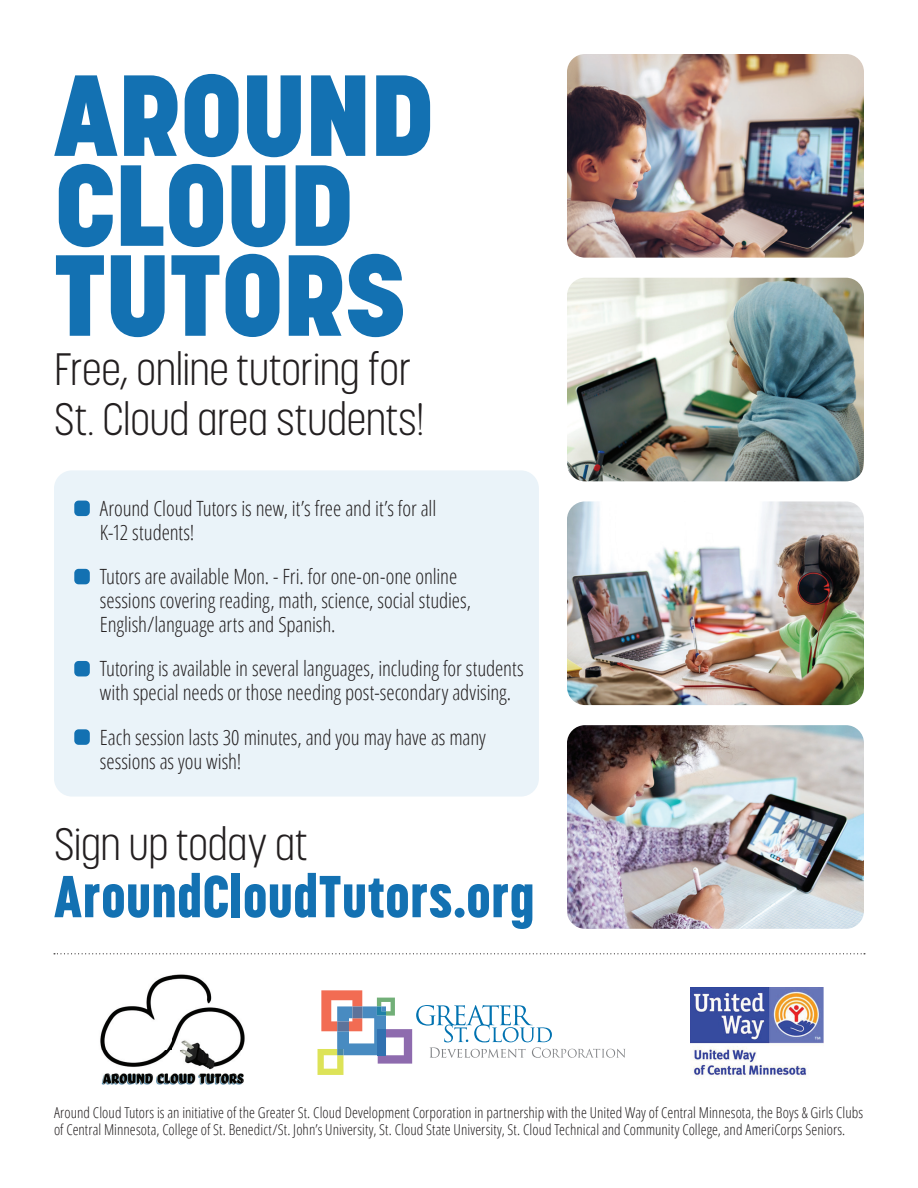
<style>
.page{position:relative;width:918px;height:1188px;background:#fff}
.page>*{position:absolute;margin:0;border:0;box-sizing:border-box;transform-origin:0 0}
.t1{font:800 114px/90px "Korolev";letter-spacing:-.015em;color:#1371b2}
.t2{font:800 58.5px "Korolev Condensed";letter-spacing:-.005em;color:#1371b2}
.t3{font:300 45px/49.5px "Korolev Condensed";letter-spacing:-.01em;color:#231f20}
.t4{font:300 condensed 21px/24px "Open Sans";letter-spacing:-.005em;color:#231f20}
.t5{font:300 condensed 15px/16.5px "Open Sans";letter-spacing:.005em;color:#231f20}
</style>
<div class="page">
<div style="left:54px;top:470px;width:485px;height:327px;background:#eaf3f9;border-radius:18px"></div>
<img style="left:567px;top:54px;width:297px;height:204px">
<img style="left:567px;top:501px;width:297px;height:204px">
<img style="left:567px;top:278px;width:297px;height:203px">
<img style="left:567px;top:725px;width:297px;height:204px">
<div style="left:74px;top:501px;width:16px;height:15px;background:#1371b2;border-radius:4px"></div>
<div style="left:74px;top:569px;width:16px;height:15px;background:#1371b2;border-radius:4px"></div>
<div style="left:74px;top:661px;width:16px;height:15px;background:#1371b2;border-radius:4px"></div>
<div style="left:74px;top:729px;width:16px;height:16px;background:#1371b2;border-radius:4px"></div>
<img style="left:691px;top:987px;width:133px;height:92px">
<img style="left:100px;top:974px;width:145px;height:111px">
<svg style="left:318px;top:990px;width:307px;height:85px"></svg>
<svg style="left:54px;top:953px;width:811px;height:1px"></svg>
<h1 class="t1" style="left:54px;top:71px;width:383px">AROUND<br>CLOUD<br>TUTORS</h1>
<h3 class="t3" style="left:54px;top:345px;width:372px">Free, online tutoring for<br>St. Cloud area students!</h3>
<p class="t4" style="left:100px;top:496px;width:338px">Around Cloud Tutors is new, it’s free and it’s for all<br>K-12 students!</p>
<p class="t4" style="left:100px;top:564px;width:373px">Tutors are available Mon. - Fri. for one-on-one online sessions covering reading, math, science, social studies,<br>English/language arts and Spanish.</p>
<p class="t4" style="left:100px;top:656px;width:425px">Tutoring is available in several languages, including for students with special needs or those needing post-secondary advising.</p>
<p class="t4" style="left:100px;top:724px;width:388px">Each session lasts 30 minutes, and you may have as many sessions as you wish!</p>
<h3 class="t3" style="left:54px;top:819px;width:255px">Sign up today at</h3>
<h2 class="t2" style="left:54px;top:861px;width:483px">AroundCloudTutors.org</h2>
<p class="t5" style="left:54px;top:1104px;width:811px">Around Cloud Tutors is an initiative of the Greater St. Cloud Development Corporation in partnership with the United Way of Central Minnesota, the Boys &amp; Girls Clubs of Central Minnesota, College of St. Benedict/St. John’s University, St. Cloud State University, St. Cloud Technical and Community College, and AmeriCorps Seniors.</p>
</div>
